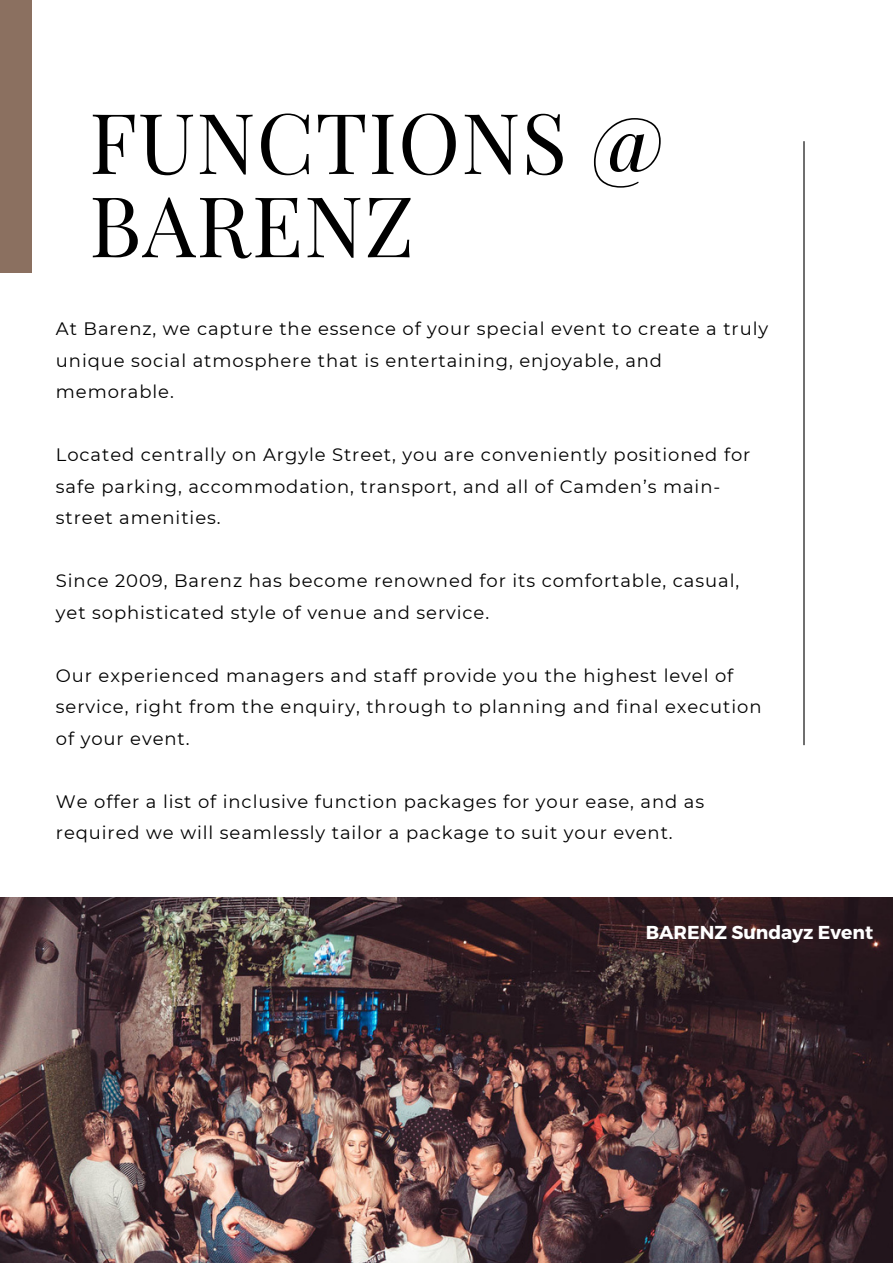
<style>
.page{position:relative;width:893px;height:1264px;background:#fff}
.page>*{position:absolute;margin:0;border:0;box-sizing:border-box;transform-origin:0 0}
.t1{font:83.85px "Playfair Display";letter-spacing:.01em;color:#000}
.t2{font:700 18.75px "Montserrat";color:#fff}
.t3{font:18px/31.5px "Montserrat";letter-spacing:.05em;color:#000}
</style>
<div class="page">
<img style="left:0;top:897px;width:892px;height:365px">
<div style="left:0;top:0;width:32px;height:272px;background:#8b7060"></div>
<hr style="left:803px;top:141px;width:1px;height:604px;background:#000">
<p class="t1" style="left:89px;top:83px;width:575px">FUNCTIONS @</p>
<p class="t1" style="left:89px;top:166px;width:326px">BARENZ</p>
<p class="t3" style="left:56px;top:313px;width:713px">At Barenz, we capture the essence of your special event to create a truly unique social atmosphere that is entertaining, enjoyable, and memorable.</p>
<p class="t3" style="left:56px;top:439px;width:696px">Located centrally on Argyle Street, you are conveniently positioned for safe parking, accommodation, transport, and all of Camden’s main&shy;street amenities.</p>
<p class="t3" style="left:56px;top:565px;width:684px">Since 2009, Barenz has become renowned for its comfortable, casual, yet sophisticated style of venue and service.</p>
<p class="t3" style="left:56px;top:659px;width:707px">Our experienced managers and staff provide you the highest level of service, right from the enquiry, through to planning and final execution of your event.</p>
<p class="t3" style="left:56px;top:785px;width:649px">We offer a list of inclusive function packages for your ease, and as required we will seamlessly tailor a package to suit your event.</p>
<p class="t2" style="left:646px;top:919px;width:229px">BARENZ Sundayz Event</p>
</div>
